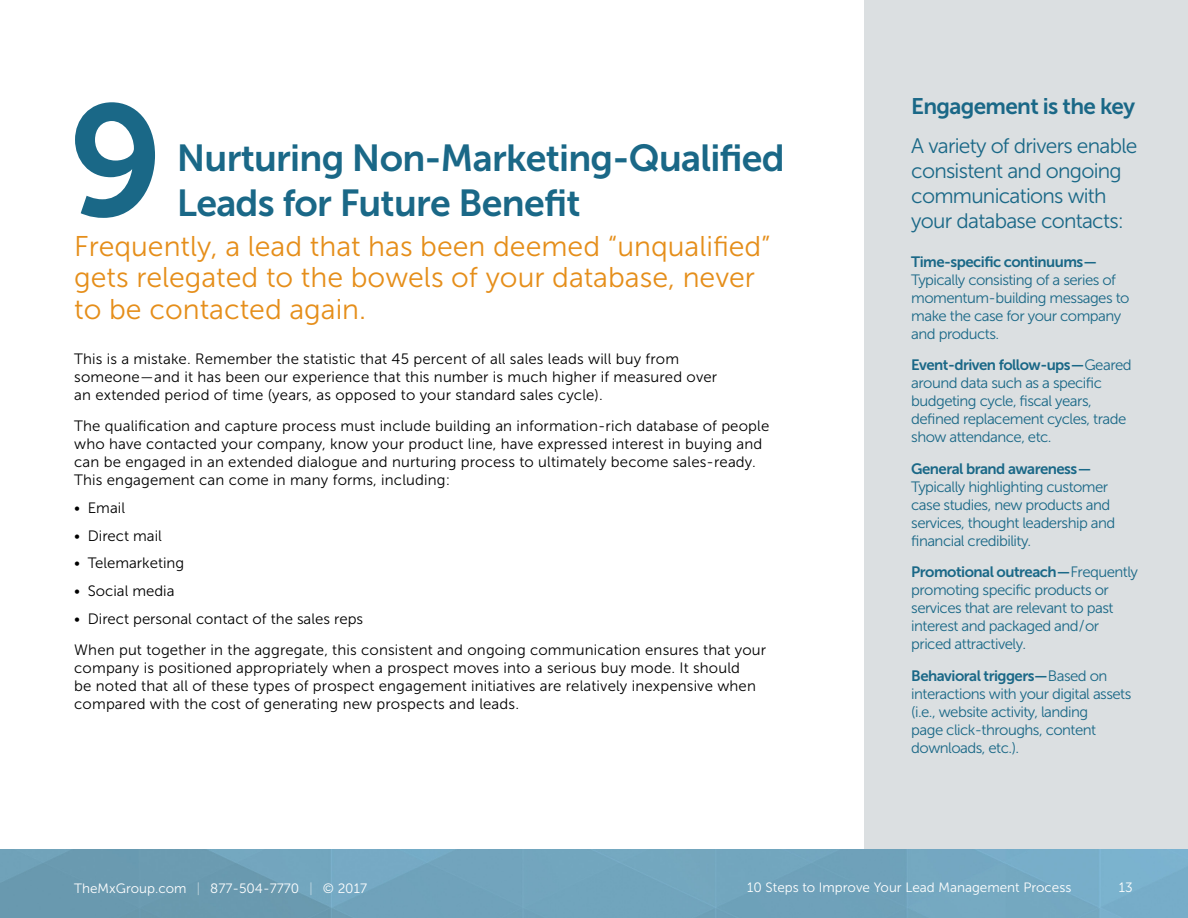
<style>
.page{position:relative;width:1188px;height:918px;background:#fff}
.page>*{position:absolute;margin:0;border:0;box-sizing:border-box;transform-origin:0 0}
.t1{font:157.5px "Museo Sans 700";color:#1a6887}
.t2{font:37.5px/45px "Museo Sans 700";letter-spacing:-.02em;color:#1a6887}
.t3{font:28.5px/31.5px "Museo Sans 300";color:#e58e1a}
.t4{font:22.5px "Museo Sans 700";letter-spacing:-.03em;color:#1a6887}
.t5{font:21px/25.2px "Museo Sans 300";letter-spacing:-.035em;color:#1a6887}
.t6{font:15px/18px "Museo Sans 300";letter-spacing:.01em;color:#000}
.t7{font:15px/18px "Museo Sans 300";letter-spacing:-.035em;color:#1a6887}
.t8{font:15px "Museo Sans 700";letter-spacing:-.035em;color:#1a6887}
.t9{font:13.5px "Museo Sans 300";color:#fff}
.s1{font-family:"Museo Sans 300"}
</style>
<div class="page">
<div style="left:864px;top:0;width:324px;height:918px;background:#dbdfe1"></div>
<img style="left:0;top:850px;width:1188px;height:68px">
<h1 class="t1" style="left:68px;top:74px;width:97px">9</h1>
<h2 class="t2" style="left:177px;top:136px;width:609px">Nurturing Non-Marketing-Qualified<br>Leads for Future Benefit</h2>
<h3 class="t3" style="left:74px;top:230px;width:698px">Frequently, a lead that has been deemed “unqualified” gets relegated to the bowels of your database, never to be contacted again.</h3>
<p class="t6" style="left:74px;top:350px;width:645px">This is a mistake. Remember the statistic that 45 percent of all sales leads will buy from someone — and it has been our experience that this number is much higher if measured over an extended period of time (years, as opposed to your standard sales cycle).</p>
<p class="t6" style="left:74px;top:417px;width:697px">The qualification and capture process must include building an information-rich database of people who have contacted your company, know your product line, have expressed interest in buying and can be engaged in an extended dialogue and nurturing process to ultimately become sales-ready.<br>This engagement can come in many forms, including:</p>
<p class="t6" style="left:74px;top:499px;width:52px">• Email</p>
<p class="t6" style="left:74px;top:527px;width:89px">• Direct mail</p>
<p class="t6" style="left:74px;top:554px;width:111px">• Telemarketing</p>
<p class="t6" style="left:74px;top:582px;width:102px">• Social media</p>
<p class="t6" style="left:74px;top:603px;width:693px;line-height:31.5px">• Direct personal contact of the sales reps<br>When put together in the aggregate, this consistent and ongoing communication ensures that your</p>
<p class="t6" style="left:74px;top:659px;width:683px">company is positioned appropriately when a prospect moves into a serious buy mode. It should be noted that all of these types of prospect engagement initiatives are relatively inexpensive when compared with the cost of generating new prospects and leads.</p>
<h3 class="t4" style="left:911px;top:94px;width:225px">Engagement is the key</h3>
<h3 class="t5" style="left:911px;top:133px;width:228px">A variety of drivers enable consistent and ongoing communications with your database contacts:</h3>
<p class="t8" style="left:911px;top:253px;width:187px">Time-specific continuums —</p>
<p class="t7" style="left:911px;top:271px;width:220px">Typically consisting of a series of momentum-building messages to make the case for your company and products.</p>
<p class="t8" style="left:911px;top:357px;width:222px">Event-driven follow-ups — <span class="s1">Geared</span></p>
<p class="t7" style="left:911px;top:374px;width:217px">around data such as a specific budgeting cycle, fiscal years, defined replacement cycles, trade show attendance, etc.</p>
<p class="t8" style="left:911px;top:460px;width:182px">General brand awareness —</p>
<p class="t7" style="left:911px;top:478px;width:206px">Typically highlighting customer case studies, new products and services, thought leadership and financial credibility.</p>
<p class="t8" style="left:911px;top:564px;width:228px">Promotional outreach — <span class="s1">Frequently</span></p>
<p class="t7" style="left:911px;top:581px;width:204px">promoting specific products or services that are relevant to past interest and packaged and / or priced attractively.</p>
<p class="t8" style="left:911px;top:667px;width:198px">Behavioral triggers —<span class="s1">Based on</span></p>
<p class="t7" style="left:911px;top:685px;width:222px">interactions with your digital assets (i.e., website activity, landing<br>page click-throughs, content downloads, etc.).</p>
<p class="t9" style="left:74px;top:882px;width:294px">TheMxGroup.com | 877-504-7770 | © 2017</p>
<p class="t9" style="left:747px;top:880px;width:326px">10 Steps to Improve Your Lead Management Process</p>
<p class="t9" style="left:1119px;top:880px;width:15px">13</p>
</div>
